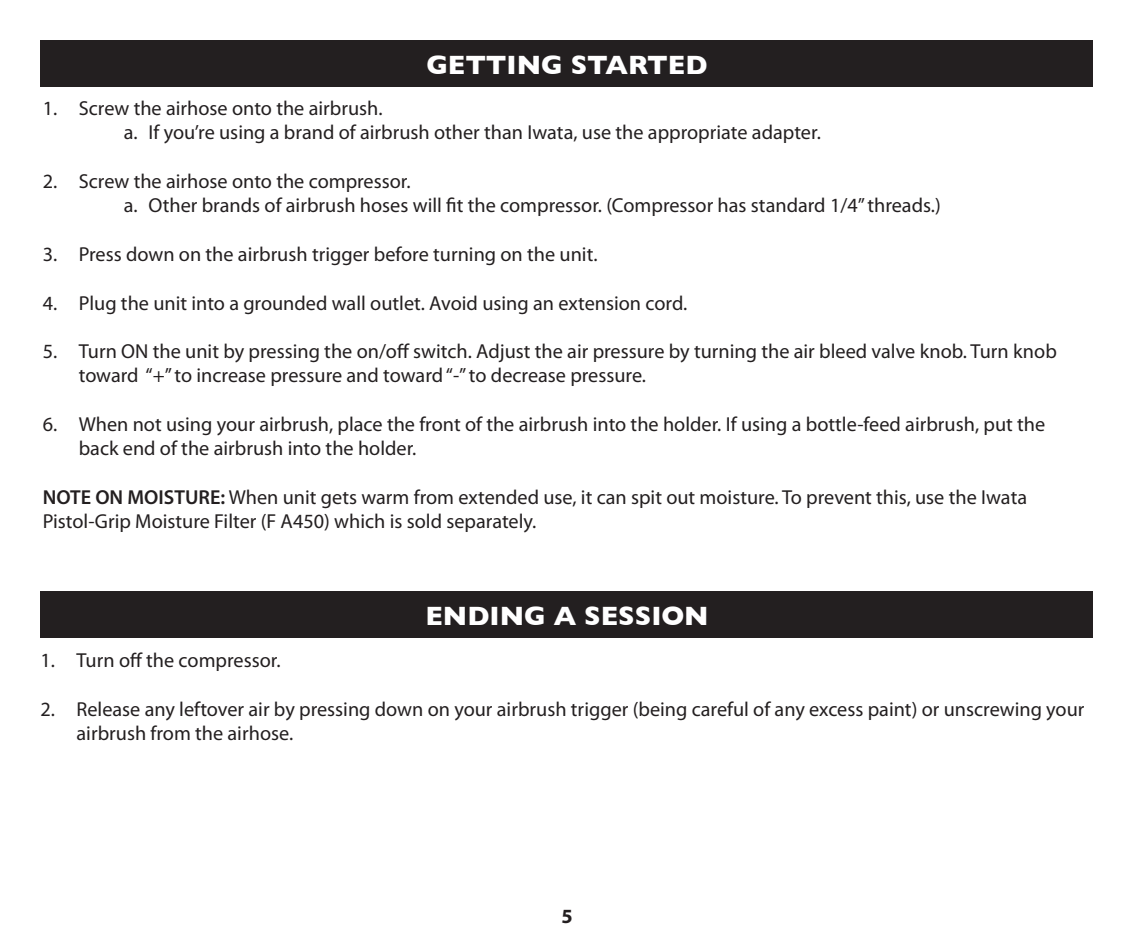
<style>
.page{position:relative;width:1134px;height:944px;background:#fff}
.page>*{position:absolute;margin:0;border:0;box-sizing:border-box;transform-origin:0 0}
.t1{font:700 27px "Gill Sans";color:#fff}
.t2{font:20.25px/24.3px "Myriad Pro";color:#231f20}
.t3{font:700 20.25px "Myriad Pro";color:#231f20}
.s1{font-weight:600}
</style>
<div class="page">
<div style="left:40px;top:40px;width:1054px;height:47px;background:#231f20"></div>
<div style="left:40px;top:592px;width:1054px;height:46px;background:#231f20"></div>
<p class="t1" style="left:426px;top:43px;width:283px">GETTING STARTED</p>
<p class="t2" style="left:43px;top:96px;width:341px">1. Screw the airhose onto the airbrush.</p>
<p class="t2" style="left:124px;top:120px;width:699px">a. If you’re using a brand of airbrush other than Iwata, use the appropriate adapter.</p>
<p class="t2" style="left:43px;top:169px;width:369px">2. Screw the airhose onto the compressor.</p>
<p class="t2" style="left:124px;top:193px;width:819px">a. Other brands of airbrush hoses will fit the compressor. (Compressor has standard 1/4” threads.)</p>
<p class="t2" style="left:43px;top:242px;width:556px">3. Press down on the airbrush trigger before turning on the unit.</p>
<p class="t2" style="left:43px;top:290px;width:646px">4. Plug the unit into a grounded wall outlet. Avoid using an extension cord.</p>
<p class="t2" style="left:79px;top:339px;width:980px;text-indent:-36px">5. Turn ON the unit by pressing the on/off switch. Adjust the air pressure by turning the air bleed valve knob. Turn knob toward “+” to increase pressure and toward “-” to decrease pressure.</p>
<p class="t2" style="left:79px;top:412px;width:968px;text-indent:-36px">6. When not using your airbrush, place the front of the airbrush into the holder. If using a bottle-feed airbrush, put the back end of the airbrush into the holder.</p>
<p class="t2" style="left:43px;top:485px;width:986px"><span class="s1">NOTE ON MOISTURE:</span> When unit gets warm from extended use, it can spit out moisture. To prevent this, use the Iwata<br>Pistol-Grip Moisture Filter (F A450) which is sold separately.</p>
<p class="t1" style="left:426px;top:595px;width:284px">ENDING A SESSION</p>
<p class="t2" style="left:40px;top:648px;width:242px">1. Turn off the compressor.</p>
<p class="t2" style="left:77px;top:697px;width:1010px;text-indent:-36px">2. Release any leftover air by pressing down on your airbrush trigger (being careful of any excess paint) or unscrewing your airbrush from the airhose.</p>
<p class="t3" style="left:561px;top:903px;width:13px">5</p>
</div>
